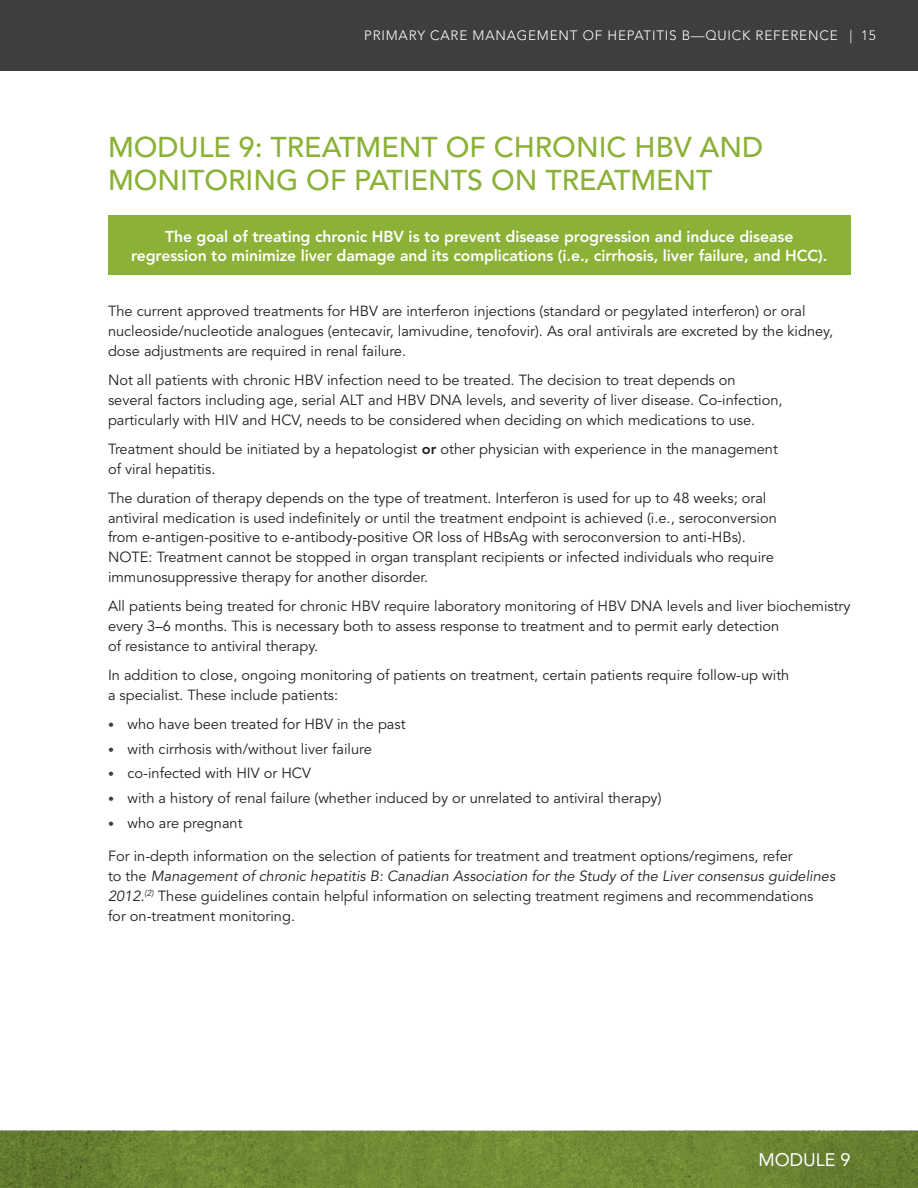
<style>
.page{position:relative;width:918px;height:1188px;background:#fff}
.page>*{position:absolute;margin:0;border:0;box-sizing:border-box;transform-origin:0 0}
.t1{font:500 28.5px/33px "Avenir LT Std";color:#8bb136}
.t2{font:18px "Avenir LT Std";color:#fff}
.t3{font:800 15.75px/19.5px "Avenir LT Std";letter-spacing:-.005em;color:#fff;text-align:center}
.t4{font:300 15px "Avenir LT Std";letter-spacing:.06em;color:#fff}
.t5{font:14.7px/20px "Avenir LT Std";color:#231f20}
.t6{font:300 13.5px "Avenir LT Std";letter-spacing:.06em;color:#fff}
.s1{font-size:13.5px}
.s2{font-weight:800}
.s3{font-size:12px;color:#3e3e3f}
.s4{font-style:italic}
</style>
<div class="page">
<svg style="left:0;top:1131px;width:918px;height:57px;background:#6c8632"></svg>
<div style="left:0;top:0;width:918px;height:70px;background:#3e3e3f"></div>
<div style="left:108px;top:216px;width:742px;height:59px;background:#8bb136"></div>
<p class="t4" style="left:629px;top:25px;width:248px">REPORT TITLE GOES HERE | 15<span class="s1">| 15</span></p>
<p class="t6" style="left:364px;top:28px;width:475px">PRIMARY CARE MANAGEMENT OF HEPATITIS B—QUICK REFERENCE</p>
<h1 class="t1" style="left:108px;top:131px;width:657px">MODULE 9: TREATMENT OF CHRONIC HBV AND<br>MONITORING OF PATIENTS ON TREATMENT</h1>
<p class="t3" style="left:131px;top:227px;width:698px">The goal of treating chronic HBV is to prevent disease progression and induce disease regression to minimize liver damage and its complications (i.e., cirrhosis, liver failure, and HCC).</p>
<p class="t5" style="left:108px;top:301px;width:727px">The current approved treatments for HBV are interferon injections (standard or pegylated interferon) or oral nucleoside/nucleotide analogues (entecavir, lamivudine, tenofovir). As oral antivirals are excreted by the kidney, dose adjustments are required in renal failure.</p>
<p class="t5" style="left:108px;top:370px;width:676px">Not all patients with chronic HBV infection need to be treated. The decision to treat depends on several factors including age, serial ALT and HBV DNA levels, and severity of liver disease. Co-infection, particularly with HIV and HCV, needs to be considered when deciding on which medications to use.</p>
<p class="t5" style="left:108px;top:439px;width:671px">Treatment should be initiated by a hepatologist <span class="s2">or</span> other physician with experience in the management of viral hepatitis.</p>
<p class="t5" style="left:108px;top:488px;width:670px">The duration of therapy depends on the type of treatment. Interferon is used for up to 48 weeks; oral antiviral medication is used indefinitely or until the treatment endpoint is achieved (i.e., seroconversion from e-antigen-positive to e-antibody-positive OR loss of HBsAg with seroconversion to anti-HBs).<br>NOTE: Treatment cannot be stopped in organ transplant recipients or infected individuals who require immunosuppressive therapy for another disorder.</p>
<p class="t5" style="left:108px;top:597px;width:744px">All patients being treated for chronic HBV require laboratory monitoring of HBV DNA levels and liver biochemistry every 3–6 months. This is necessary both to assess response to treatment and to permit early detection<br>of resistance to antiviral therapy.</p>
<p class="t5" style="left:108px;top:665px;width:683px">In addition to close, ongoing monitoring of patients on treatment, certain patients require follow-up with a specialist. These include patients:</p>
<p class="t5" style="left:108px;top:714px;width:299px"><span class="s3">•</span> who have been treated for HBV in the past</p>
<p class="t5" style="left:108px;top:739px;width:265px"><span class="s3">•</span> with cirrhosis with/without liver failure</p>
<p class="t5" style="left:108px;top:764px;width:205px"><span class="s3">•</span> co-infected with HIV or HCV</p>
<p class="t5" style="left:108px;top:788px;width:555px"><span class="s3">•</span> with a history of renal failure (whether induced by or unrelated to antiviral therapy)</p>
<p class="t5" style="left:108px;top:813px;width:136px"><span class="s3">•</span> who are pregnant</p>
<p class="t5" style="left:108px;top:847px;width:729px">For in-depth information on the selection of patients for treatment and treatment options/regimens, refer<br>to the <span class="s4">Management of chronic hepatitis B: Canadian Association for the Study of the Liver consensus guidelines 2012.</span><sup>(2)</sup> These guidelines contain helpful information on selecting treatment regimens and recommendations<br>for on-treatment monitoring.</p>
<p class="t2" style="left:758px;top:1149px;width:94px">MODULE 9</p>
</div>
